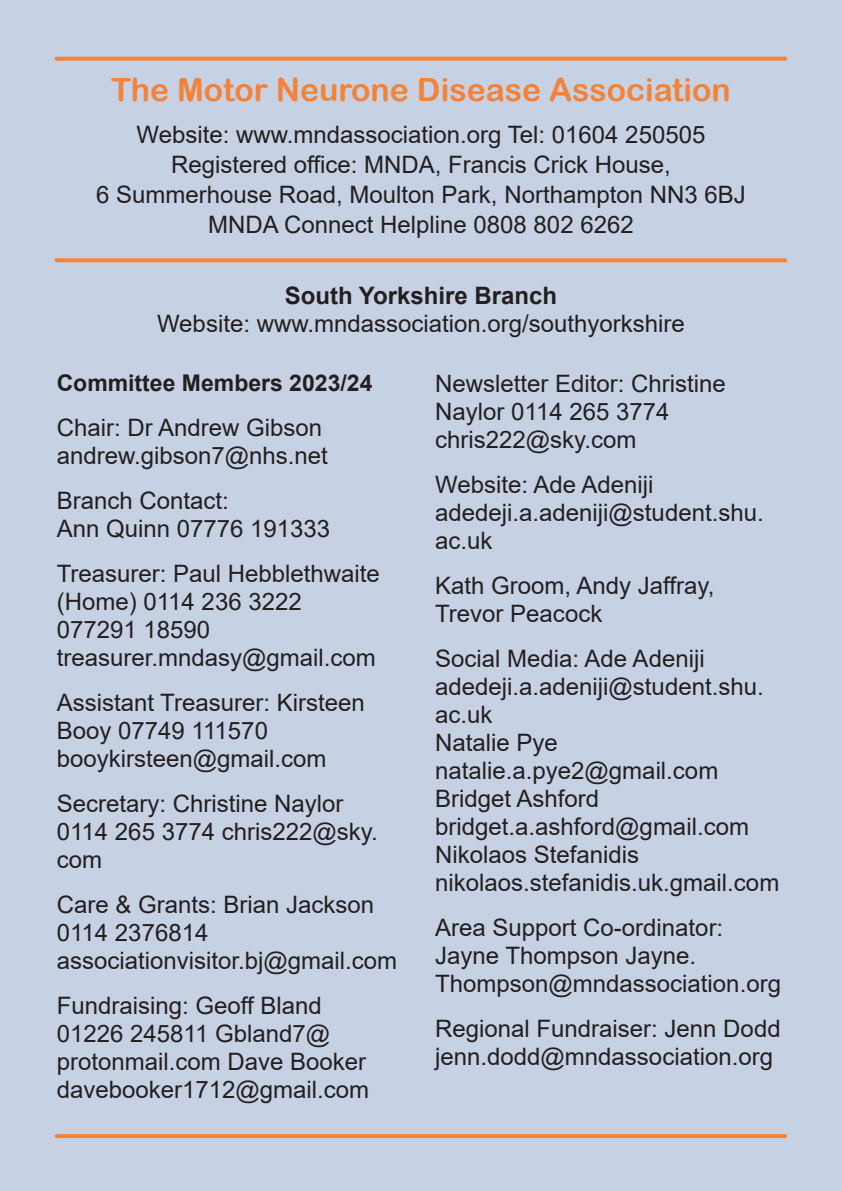
<style>
.page{position:relative;width:842px;height:1191px;background:#c7d1e4}
.page>*{position:absolute;margin:0;border:0;box-sizing:border-box;transform-origin:0 0}
.t1{font:32px "Arial Rounded MT Bold";color:#f48237}
.t2{font:24px/28px "Arial";color:#231f20}
.t3{font:700 24px "Arial";color:#231f20}
.t4{font:700 23px "Arial";color:#231f20}
</style>
<div class="page">
<svg style="left:57px;top:57px;width:728px;height:4px;fill:#f48237"></svg>
<svg style="left:57px;top:258px;width:728px;height:4px;fill:#f48237"></svg>
<svg style="left:57px;top:1134px;width:728px;height:4px;fill:#f48237"></svg>
<h1 class="t1" style="left:111px;top:71px;width:621px">The Motor Neurone Disease Association</h1>
<p class="t2" style="left:96px;top:119px;width:651px;line-height:30px;text-align:center">Website: www.mndassociation.org Tel: 01604 250505<br>Registered office: MNDA, Francis Crick House,<br>6 Summerhouse Road, Moulton Park, Northampton NN3 6BJ MNDA Connect Helpline 0808 802 6262</p>
<p class="t3" style="left:285px;top:279px;width:274px">South Yorkshire Branch</p>
<p class="t2" style="left:157px;top:310px;width:529px">Website: www.mndassociation.org/southyorkshire</p>
<p class="t4" style="left:57px;top:367px;width:317px">Committee Members 2023/24</p>
<p class="t2" style="left:57px;top:413px;width:273px">Chair: Dr Andrew Gibson andrew.gibson7@nhs.net</p>
<p class="t2" style="left:57px;top:486px;width:275px">Branch Contact:<br>Ann Quinn 07776 191333</p>
<p class="t2" style="left:57px;top:559px;width:325px">Treasurer: Paul Hebblethwaite (Home) 0114 236 3222<br>077291 18590 treasurer.mndasy@gmail.com</p>
<p class="t2" style="left:57px;top:688px;width:310px">Assistant Treasurer: Kirsteen<br>Booy 07749 111570 booykirsteen@gmail.com</p>
<p class="t2" style="left:57px;top:789px;width:323px">Secretary: Christine Naylor<br>0114 265 3774 chris222@sky. com</p>
<p class="t2" style="left:57px;top:890px;width:342px">Care &amp; Grants: Brian Jackson<br>0114 2376814 associationvisitor.bj@gmail.com</p>
<p class="t2" style="left:57px;top:991px;width:314px">Fundraising: Geoff Bland<br>01226 245811 Gbland7@ protonmail.com Dave Booker davebooker1712@gmail.com</p>
<p class="t2" style="left:435px;top:369px;width:292px">Newsletter Editor: Christine<br>Naylor 0114 265 3774 chris222@sky.com</p>
<p class="t2" style="left:435px;top:470px;width:330px">Website: Ade Adeniji adedeji.a.adeniji@student.shu. ac.uk</p>
<p class="t2" style="left:435px;top:571px;width:281px">Kath Groom, Andy Jaffray,<br>Trevor Peacock</p>
<p class="t2" style="left:435px;top:644px;width:346px">Social Media: Ade Adeniji adedeji.a.adeniji@student.shu. ac.uk<br>Natalie Pye natalie.a.pye2@gmail.com<br>Bridget Ashford bridget.a.ashford@gmail.com<br>Nikolaos Stefanidis nikolaos.stefanidis.uk.gmail.com</p>
<p class="t2" style="left:435px;top:913px;width:347px">Area Support Co-ordinator:<br>Jayne Thompson Jayne.<br>Thompson@mndassociation.org</p>
<p class="t2" style="left:435px;top:1014px;width:347px">Regional Fundraiser: Jenn Dodd jenn.dodd@mndassociation.org</p>
</div>
